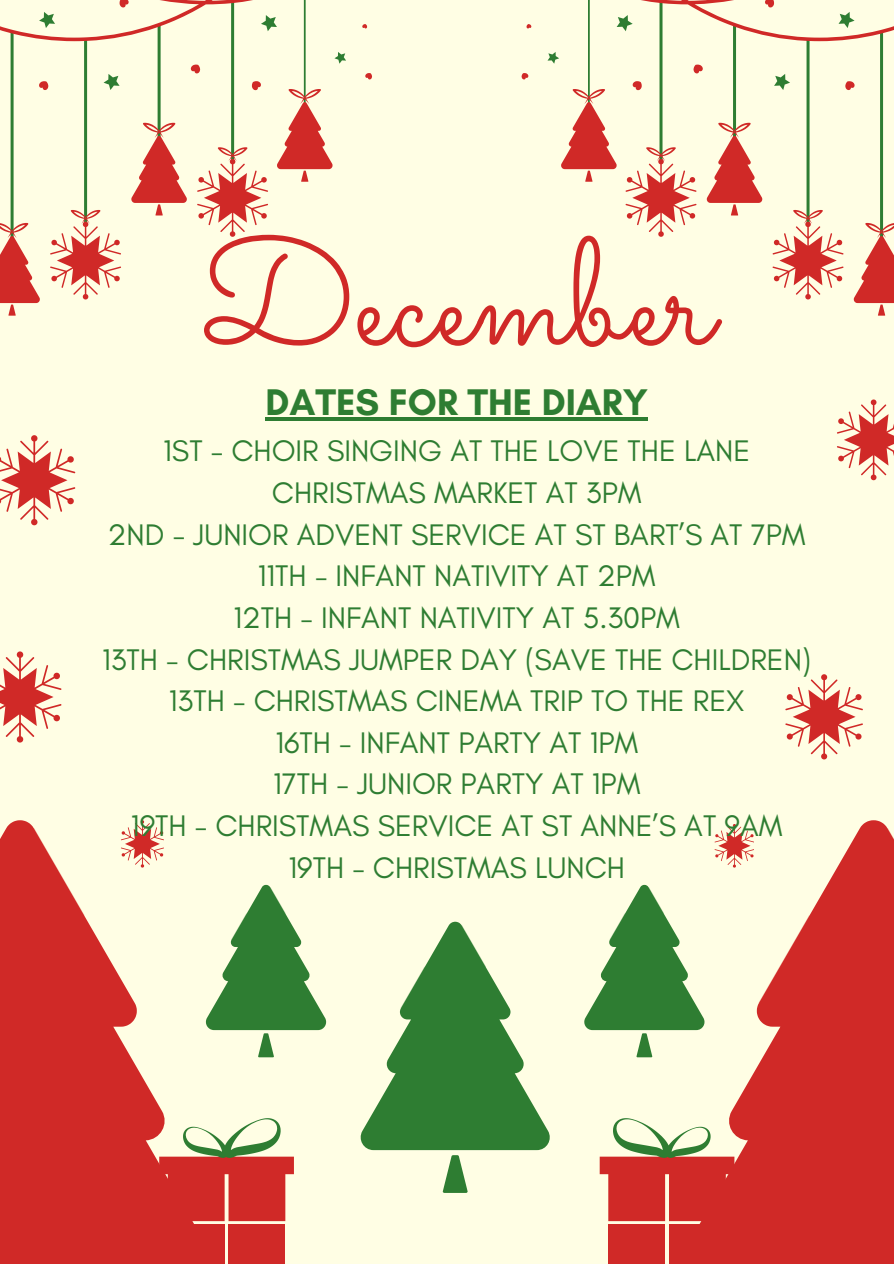
<style>
.page{position:relative;width:894px;height:1264px;background:#fff}
.page>*{position:absolute;margin:0;border:0;box-sizing:border-box;transform-origin:0 0}
.t1{font:151.35px "Sacramento";color:#d02927}
.t2{font:700 37.8px "Glacial Indifference";color:#2e7d32}
.t3{font:30.3px/41.7px "Glacial Indifference";color:#2e7d32;text-align:center}
</style>
<div class="page">
<div style="left:0;top:0;width:893px;height:1263px;background:#fffee4"></div>
<svg style="left:0;top:820px;width:225px;height:443px;fill:#d02927"></svg>
<svg style="left:669px;top:820px;width:224px;height:443px;fill:#d02927"></svg>
<svg style="left:360px;top:921px;width:190px;height:271px"></svg>
<svg style="left:584px;top:884px;width:121px;height:173px"></svg>
<svg style="left:204px;top:884px;width:123px;height:173px"></svg>
<div style="left:228px;top:1224px;width:57px;height:39px;background:#d02927"></div>
<div style="left:168px;top:1224px;width:56px;height:39px;background:#d02927"></div>
<svg style="left:159px;top:1118px;width:135px;height:103px"></svg>
<div style="left:608px;top:1224px;width:57px;height:39px;background:#d02927"></div>
<div style="left:668px;top:1224px;width:57px;height:39px;background:#d02927"></div>
<svg style="left:599px;top:1118px;width:135px;height:103px"></svg>
<svg style="left:0;top:651px;width:61px;height:91px"></svg>
<svg style="left:837px;top:399px;width:56px;height:81px"></svg>
<svg style="left:0;top:435px;width:75px;height:90px"></svg>
<svg style="left:785px;top:674px;width:77px;height:85px"></svg>
<svg style="left:714px;top:824px;width:39px;height:43px"></svg>
<svg style="left:121px;top:820px;width:42px;height:47px"></svg>
<svg style="left:521px;top:0;width:372px;height:315px"></svg>
<svg style="left:0;top:0;width:372px;height:315px"></svg>
<hr style="left:265px;top:417px;width:383px;height:4px;background:#2e7d32">
<p class="t1" style="left:199px;top:203px;width:515px">December</p>
<p class="t2" style="left:265px;top:379px;width:384px">DATES FOR THE DIARY</p>
<h1 class="t3" style="left:163px;top:430px;width:588px">1ST - CHOIR SINGING AT THE LOVE THE LANE<br>CHRISTMAS MARKET AT 3PM</h1>
<p class="t3" style="left:108px;top:513px;width:699px">2ND - JUNIOR ADVENT SERVICE AT ST BART’S AT 7PM</p>
<p class="t3" style="left:258px;top:555px;width:399px">11TH - INFANT NATIVITY AT 2PM</p>
<p class="t3" style="left:233px;top:596px;width:448px">12TH - INFANT NATIVITY AT 5.30PM</p>
<p class="t3" style="left:102px;top:638px;width:710px">13TH - CHRISTMAS JUMPER DAY (SAVE THE CHILDREN)</p>
<p class="t3" style="left:169px;top:679px;width:577px">13TH - CHRISTMAS CINEMA TRIP TO THE REX</p>
<p class="t3" style="left:275px;top:721px;width:364px">16TH - INFANT PARTY AT 1PM</p>
<p class="t3" style="left:273px;top:763px;width:368px">17TH - JUNIOR PARTY AT 1PM</p>
<p class="t3" style="left:131px;top:804px;width:652px">19TH - CHRISTMAS SERVICE AT ST ANNE’S AT 9AM</p>
<p class="t3" style="left:288px;top:846px;width:338px">19TH - CHRISTMAS LUNCH</p>
</div>
